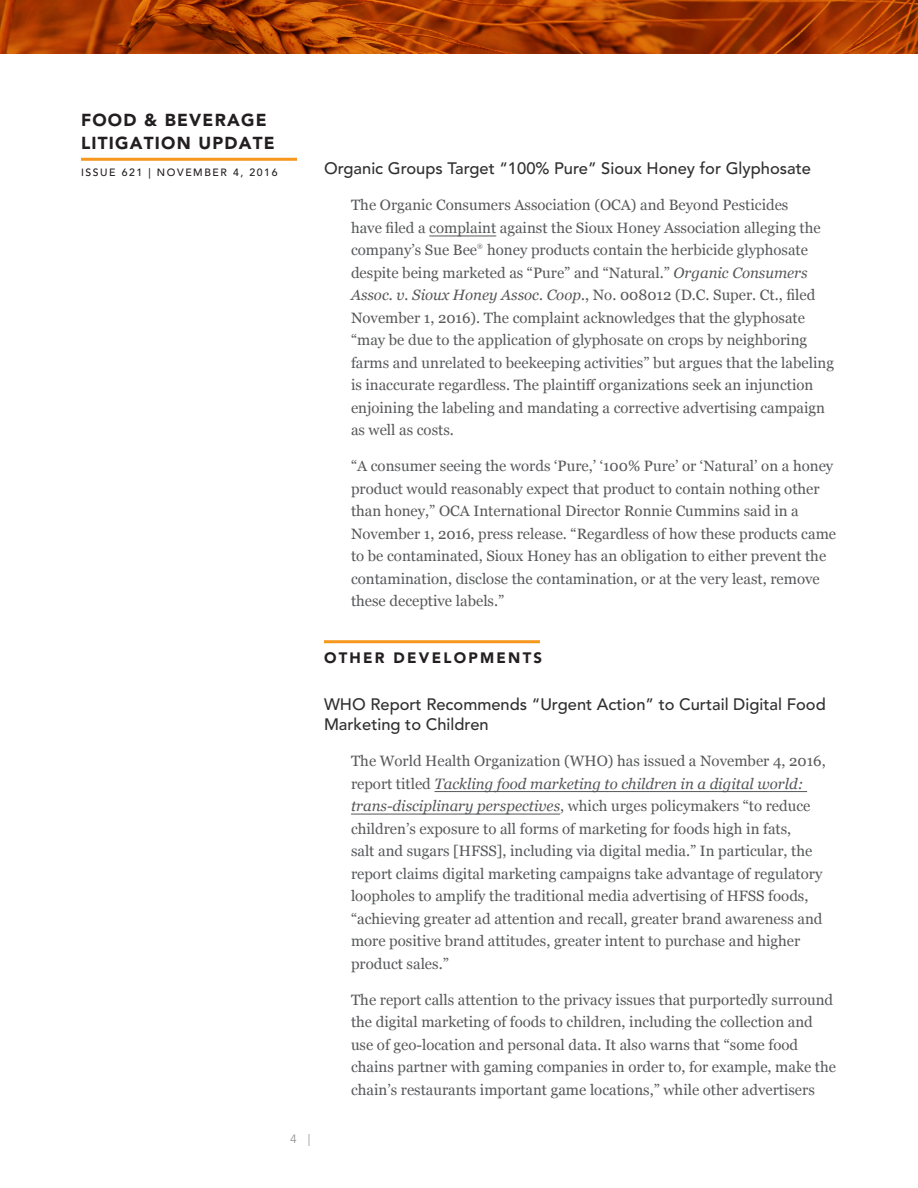
<style>
.page{position:relative;width:918px;height:1188px;background:#fff}
.page>*{position:absolute;margin:0;border:0;box-sizing:border-box;transform-origin:0 0}
.t1{font:900 17.25px/22.5px "Avenir LT Std";letter-spacing:.07em;color:#231f20}
.Subhead{font:500 16.5px/19.8px "Avenir LT Std";color:#312f30}
.Body{font:15px/22.5px "Georgia";color:#57585a}
.Head{font:900 15px "Avenir LT Std";letter-spacing:.15em;color:#231f20}
.t2{font:12px "Avenir LT Std";color:#939598}
.t3{font:500 10.5px "Avenir LT Std";letter-spacing:.15em;color:#231f20}
.Body-2{font:6px "Georgia";color:#57585a}
.s1{font-style:italic}
</style>
<div class="page">
<hr style="left:81px;top:158px;width:216px;height:3px;background:#f7971d">
<svg style="left:0;top:0;width:918px;height:54px;background:#a63b02"></svg>
<hr style="left:429px;top:236px;width:67px;height:1px;background:#57585a">
<hr style="left:324px;top:640px;width:216px;height:3px;background:#f7971d">
<hr style="left:435px;top:791px;width:372px;height:1px;background:#57585a">
<hr style="left:351px;top:814px;width:209px;height:1px;background:#57585a">
<p class="t1" style="left:81px;top:109px;width:195px">FOOD &amp; BEVERAGE<br>LITIGATION UPDATE</p>
<p class="t3" style="left:81px;top:166px;width:198px">ISSUE 621 | NOVEMBER 4, 2016</p>
<p class="Subhead" style="left:324px;top:159px;width:488px">Organic Groups Target “100% Pure” Sioux Honey for Glyphosate</p>
<p class="Body" style="left:351px;top:194px;width:471px">The Organic Consumers Association (OCA) and Beyond Pesticides have filed a complaint against the Sioux Honey Association alleging the company’s Sue Bee</p>
<p class="Body-2" style="left:477px;top:242px;width:7px">®</p>
<p class="Body" style="left:351px;top:239px;width:484px;text-indent:136px">honey products contain the herbicide glyphosate despite being marketed as “Pure” and “Natural.” <span class="s1">Organic Consumers Assoc. v. Sioux Honey Assoc. Coop.</span>, No. 008012 (D.C. Super. Ct., filed November 1, 2016). The complaint acknowledges that the glyphosate “may be due to the application of glyphosate on crops by neighboring farms and unrelated to beekeeping activities” but argues that the labeling is inaccurate regardless. The plaintiff organizations seek an injunction enjoining the labeling and mandating a corrective advertising campaign as well as costs.</p>
<p class="Body" style="left:351px;top:455px;width:487px">“A consumer seeing the words ‘Pure,’ ‘100% Pure’ or ‘Natural’ on a honey product would reasonably expect that product to contain nothing other than honey,” OCA International Director Ronnie Cummins said in a November 1, 2016, press release. “Regardless of how these products came to be contaminated, Sioux Honey has an obligation to either prevent the contamination, disclose the contamination, or at the very least, remove these deceptive labels.”</p>
<p class="Head" style="left:324px;top:649px;width:220px">OTHER DEVELOPMENTS</p>
<p class="Subhead" style="left:324px;top:695px;width:503px">WHO Report Recommends “Urgent Action” to Curtail Digital Food<br>Marketing to Children</p>
<p class="Body" style="left:351px;top:750px;width:476px">The World Health Organization (WHO) has issued a November 4, 2016, report titled <span class="s1">Tackling food marketing to children in a digital world: trans-disciplinary perspectives</span>, which urges policymakers “to reduce children’s exposure to all forms of marketing for foods high in fats,<br>salt and sugars [HFSS], including via digital media.” In particular, the report claims digital marketing campaigns take advantage of regulatory loopholes to amplify the traditional media advertising of HFSS foods, “achieving greater ad attention and recall, greater brand awareness and more positive brand attitudes, greater intent to purchase and higher product sales.”</p>
<p class="Body" style="left:351px;top:988px;width:487px">The report calls attention to the privacy issues that purportedly surround the digital marketing of foods to children, including the collection and use of geo-location and personal data. It also warns that “some food chains partner with gaming companies in order to, for example, make the chain’s restaurants important game locations,” while other advertisers</p>
<p class="t2" style="left:290px;top:1132px;width:22px">4 |</p>
</div>
